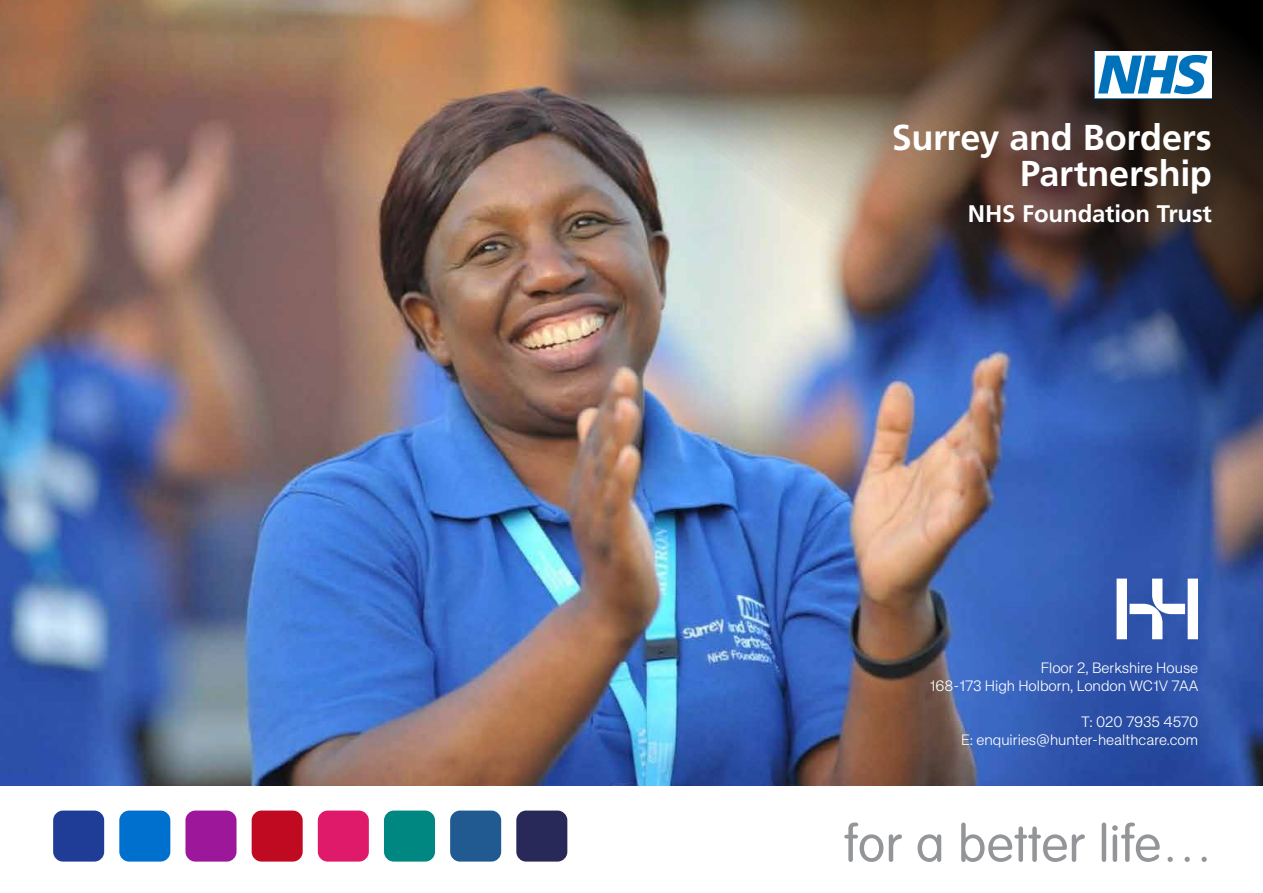
<style>
.page{position:relative;width:1263px;height:893px;background:#fff}
.page>*{position:absolute;margin:0;border:0;box-sizing:border-box;transform-origin:0 0}
.t1{font:300 54px "VAG Rundschrift D";letter-spacing:.01em;color:#939598}
.t2{font:700 36px/36px "Frutiger LT Std";letter-spacing:-.01em;color:#fff;text-align:right}
.t3{font:700 24px "Frutiger LT Std";letter-spacing:-.005em;color:#fff}
.t4{font:300 15px/18px "KH Teka";color:#fff;text-align:right}
</style>
<div class="page">
<img style="left:0;top:0;width:1263px;height:786px">
<svg style="left:1095px;top:51px;width:117px;height:47px"></svg>
<div style="left:53px;top:810px;width:51px;height:52px;background:#1f3d96;border-radius:10px"></div>
<div style="left:119px;top:810px;width:51px;height:52px;background:#0070cf;border-radius:10px"></div>
<div style="left:252px;top:810px;width:51px;height:52px;background:#bf0a21;border-radius:10px"></div>
<div style="left:384px;top:810px;width:51px;height:52px;background:#008782;border-radius:10px"></div>
<div style="left:185px;top:810px;width:51px;height:52px;background:#9c1799;border-radius:10px"></div>
<div style="left:318px;top:810px;width:51px;height:52px;background:#e01a6b;border-radius:10px"></div>
<div style="left:450px;top:810px;width:51px;height:52px;background:#215991;border-radius:10px"></div>
<div style="left:516px;top:810px;width:51px;height:52px;background:#292959;border-radius:10px"></div>
<svg style="left:1116px;top:579px;width:82px;height:60px"></svg>
<h2 class="t2" style="left:892px;top:120px;width:321px">Surrey and Borders<br>Partnership</h2>
<h3 class="t3" style="left:968px;top:200px;width:246px">NHS Foundation Trust</h3>
<p class="t4" style="left:930px;top:659px;width:270px">Floor 2, Berkshire House<br>168-173 High Holborn, London WC1V 7AA</p>
<p class="t4" style="left:961px;top:713px;width:239px">T: 020 7935 4570<br>E: enquiries@hunter-healthcare.com</p>
<h1 class="t1" style="left:844px;top:814px;width:370px">for a better life…</h1>
</div>
